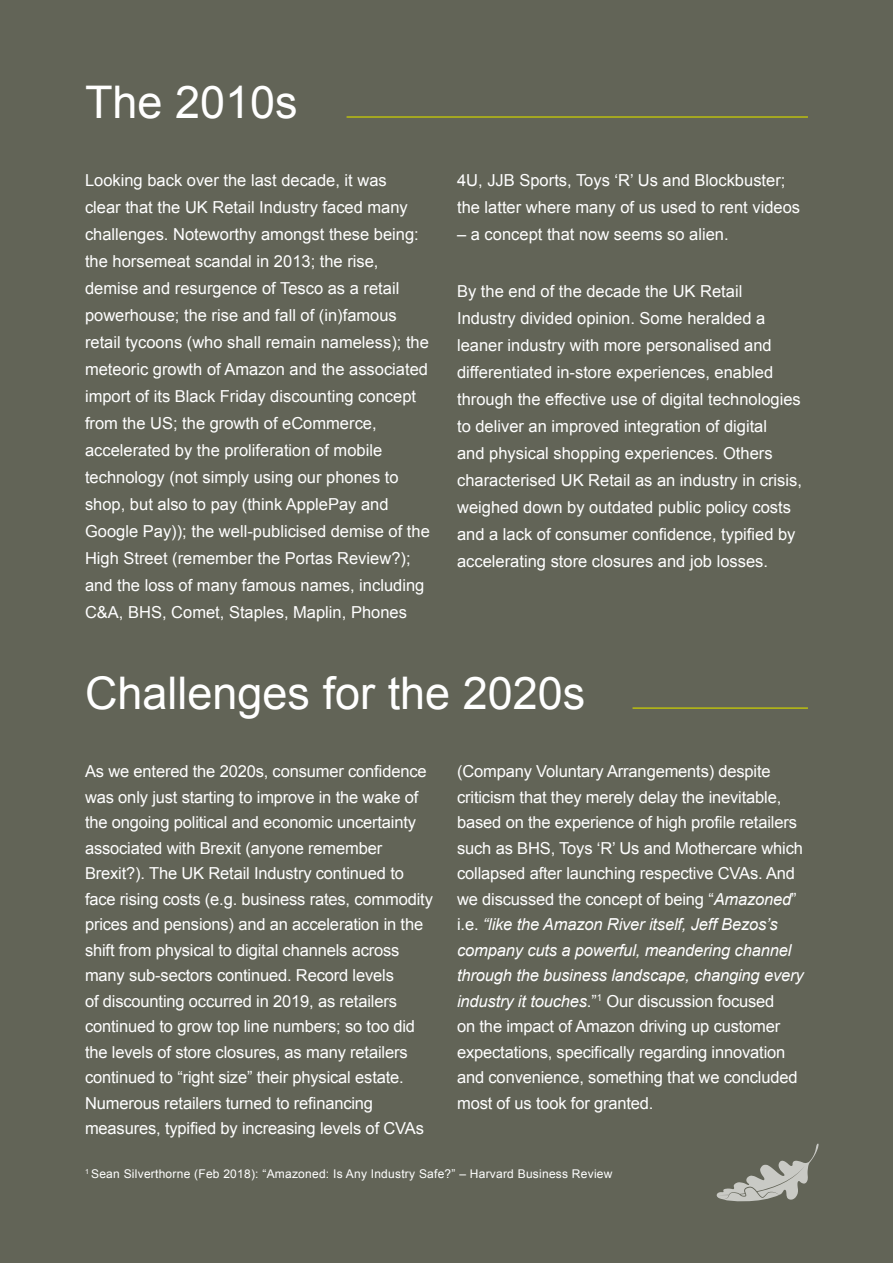
<style>
.page{position:relative;width:893px;height:1263px;background:#626457}
.page>*{position:absolute;margin:0;border:0;box-sizing:border-box;transform-origin:0 0}
.t1{font:45px "Arial";color:#fff}
.t2{font:16.5px/25.5px "Arial";color:#fff}
.t3{font:12px "Arial";letter-spacing:.02em;color:#fff}
.s1{font-style:italic}
</style>
<div class="page">
<svg style="left:716px;top:1143px;width:103px;height:59px"></svg>
<hr style="left:632px;top:707px;width:176px;height:2px;background:#babe10">
<hr style="left:347px;top:116px;width:461px;height:2px;background:#babe10">
<h1 class="t1" style="left:85px;top:73px;width:227px">C allenges</h1>
<h1 class="t1" style="left:85px;top:72px;width:214px">The 2010s</h1>
<p class="t2" style="left:85px;top:167px;width:346px;line-height:27px">Looking back over the last decade, it was<br>clear that the UK Retail Industry faced many challenges. Noteworthy amongst these being: the horsemeat scandal in 2013; the rise, demise and resurgence of Tesco as a retail powerhouse; the rise and fall of (in)famous retail tycoons (who shall remain nameless); the meteoric growth of Amazon and the associated import of its Black Friday discounting concept from the US; the growth of eCommerce, accelerated by the proliferation of mobile technology (not simply using our phones to shop, but also to pay (think ApplePay and Google Pay)); the well-publicised demise of the High Street (remember the Portas Review?); and the loss of many famous names, including C&amp;A, BHS, Comet, Staples, Maplin, Phones</p>
<p class="t2" style="left:457px;top:167px;width:345px;line-height:27px">4U, JJB Sports, Toys ‘R’ Us and Blockbuster; the latter where many of us used to rent videos</p>
<p class="t2" style="left:457px;top:222px;width:273px">– a concept that now seems so alien.</p>
<p class="t2" style="left:457px;top:278px;width:346px;line-height:27px">By the end of the decade the UK Retail Industry divided opinion. Some heralded a leaner industry with more personalised and differentiated in-store experiences, enabled through the effective use of digital technologies to deliver an improved integration of digital<br>and physical shopping experiences. Others characterised UK Retail as an industry in crisis, weighed down by outdated public policy costs and a lack of consumer confidence, typified by accelerating store closures and job losses.</p>
<h1 class="t1" style="left:85px;top:664px;width:502px">Challenges for the 2020s</h1>
<p class="t2" style="left:85px;top:759px;width:349px">As we entered the 2020s, consumer confidence was only just starting to improve in the wake of the ongoing political and economic uncertainty associated with Brexit (anyone remember Brexit?). The UK Retail Industry continued to face rising costs (e.g. business rates, commodity prices and pensions) and an acceleration in the shift from physical to digital channels across many sub-sectors continued. Record levels<br>of discounting occurred in 2019, as retailers continued to grow top line numbers; so too did the levels of store closures, as many retailers continued to “right size” their physical estate.<br>Numerous retailers turned to refinancing measures, typified by increasing levels of CVAs</p>
<p class="t2" style="left:457px;top:759px;width:348px">(Company Voluntary Arrangements) despite criticism that they merely delay the inevitable, based on the experience of high profile retailers such as BHS, Toys ‘R’ Us and Mothercare which collapsed after launching respective CVAs. And we discussed the concept of being “<span class="s1">Amazoned</span>” i.e. <span class="s1">“like the Amazon River itself, Jeff Bezos’s company cuts a powerful, meandering channel through the business landscape, changing every industry it touches</span>.”<sup>1</sup> Our discussion focused<br>on the impact of Amazon driving up customer expectations, specifically regarding innovation and convenience, something that we concluded most of us took for granted.</p>
<p class="t3" style="left:85px;top:1166px;width:529px"><sup>1</sup> Sean Silverthorne (Feb 2018): “Amazoned: Is Any Industry Safe?” – Harvard Business Review</p>
</div>
